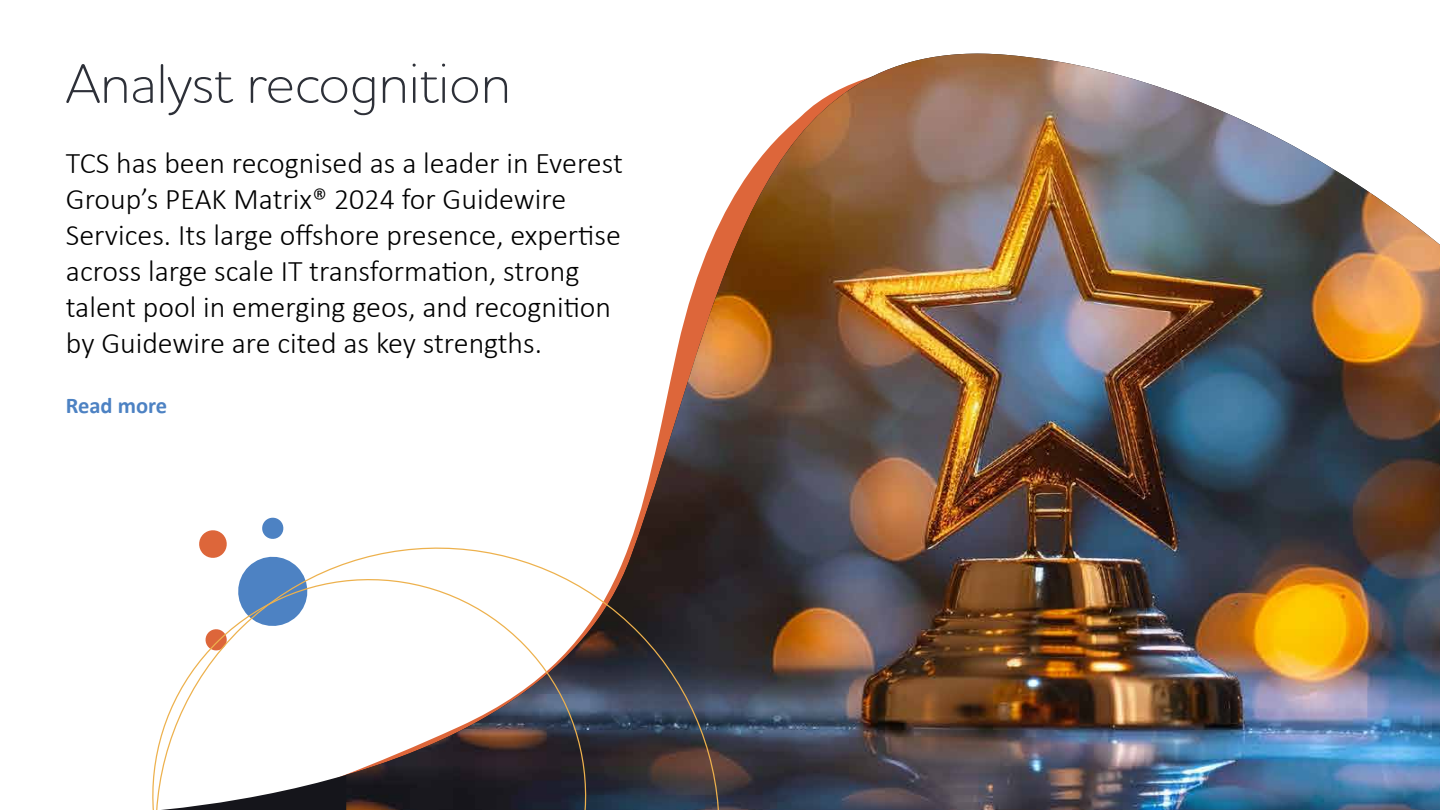
<style>
.page{position:relative;width:1440px;height:810px;background:#fff}
.page>*{position:absolute;margin:0;border:0;box-sizing:border-box;transform-origin:0 0}
.t1{font:300 55.62px "Houschka Rounded Alt";color:#2d3038}
.t2{font:300 30px/36px "Calibri";color:#000}
.t3{font:700 22.5px "Calibri";color:#4d82c3}
</style>
<div class="page">
<img style="left:638px;top:54px;width:802px;height:756px">
<svg style="left:268px;top:517px;width:10px;height:2px"></svg>
<svg style="left:152px;top:519px;width:598px;height:291px"></svg>
<h1 class="t1" style="left:66px;top:47px;width:447px">Analyst recognition</h1>
<p class="t2" style="left:66px;top:145px;width:558px">TCS has been recognised as a leader in Everest Group’s PEAK Matrix® 2024 for Guidewire Services. Its large offshore presence, expertise across large scale IT transformation, strong talent pool in emerging geos, and recognition by Guidewire are cited as key strengths.</p>
<p class="t3" style="left:66px;top:390px;width:103px">Read more</p>
</div>
